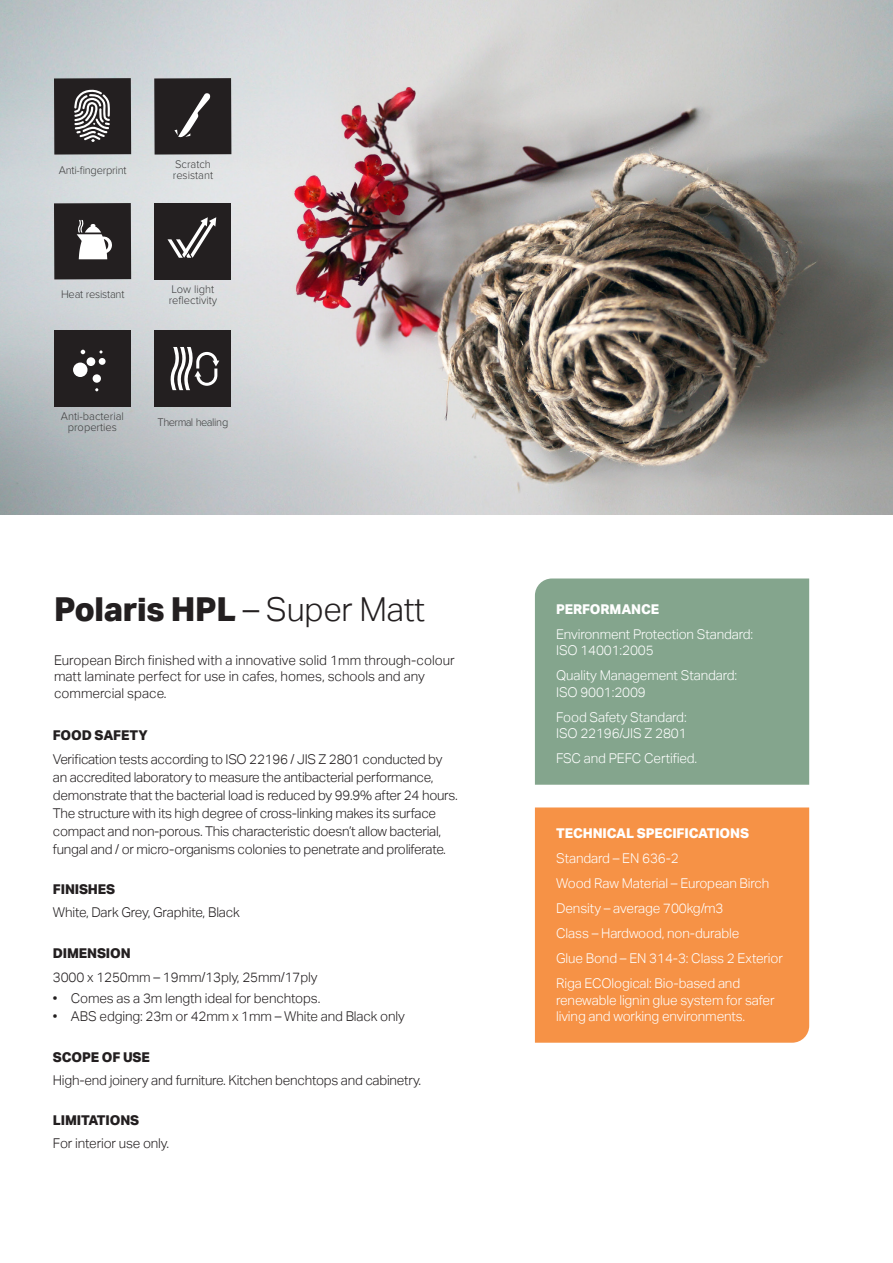
<style>
.page{position:relative;width:893px;height:1263px;background:#fff}
.page>*{position:absolute;margin:0;border:0;box-sizing:border-box;transform-origin:0 0}
.t1{font:800 33px "Aktiv Grotesk";letter-spacing:-.01em;color:#231f20}
.blurb{font:300 13.5px/18px "Aktiv Grotesk";letter-spacing:-.02em;color:#231f20}
.data{font:300 13.5px/16.5px "Aktiv Grotesk";letter-spacing:-.01em;color:#fff}
.data-2{font:300 13.5px "Aktiv Grotesk";letter-spacing:-.01em;color:#231f20}
.blurb-2{font:300 13.5px/16.5px "Aktiv Grotesk";color:#231f20}
.subhead{font:800 13.5px "Aktiv Grotesk";letter-spacing:-.01em;color:#231f20}
.subhead-2{font:800 13.5px "Aktiv Grotesk";letter-spacing:-.01em;color:#fff}
.t2{font:300 11.55px/11.1px "Proxima Nova";color:#3e3e3f}
.t3{font:300 11.55px "Proxima Nova";letter-spacing:-.02em;color:#3e3e3f}
.t4{font:300 11.55px "Proxima Nova";letter-spacing:-.05em;color:#3e3e3f}
.s1{font-weight:300}
</style>
<div class="page">
<img style="left:0;top:0;width:893px;height:514px">
<div style="left:535px;top:578px;width:274px;height:207px;background:#84a58d"></div>
<div style="left:535px;top:807px;width:274px;height:236px;background:#f69246"></div>
<div style="left:54px;top:78px;width:77px;height:77px;background:#231f20"></div>
<svg style="left:74px;top:89px;width:36px;height:53px"></svg>
<div style="left:154px;top:78px;width:77px;height:77px;background:#231f20"></div>
<svg style="left:174px;top:93px;width:37px;height:44px"></svg>
<div style="left:54px;top:203px;width:77px;height:76px;background:#231f20"></div>
<svg style="left:77px;top:220px;width:35px;height:39px"></svg>
<div style="left:155px;top:203px;width:76px;height:76px;background:#231f20"></div>
<svg style="left:167px;top:217px;width:49px;height:41px"></svg>
<div style="left:54px;top:330px;width:77px;height:76px;background:#231f20"></div>
<div style="left:93px;top:374px;width:8px;height:9px;background:#fff;border-radius:50%"></div>
<div style="left:73px;top:363px;width:14px;height:14px;background:#fff;border-radius:50%"></div>
<div style="left:99px;top:358px;width:7px;height:7px;background:#fff;border-radius:50%"></div>
<div style="left:87px;top:357px;width:8px;height:9px;background:#fff;border-radius:50%"></div>
<svg style="left:81px;top:350px;width:4px;height:4px"></svg>
<div style="left:155px;top:330px;width:76px;height:76px;background:#231f20"></div>
<svg style="left:170px;top:347px;width:49px;height:43px"></svg>
<p class="t3" style="left:59px;top:161px;width:69px">Anti-fingerprint</p>
<p class="t2" style="left:173px;top:158px;width:42px">Scratch resistant</p>
<p class="t3" style="left:61px;top:286px;width:65px">Heat resistant</p>
<p class="t2" style="left:169px;top:283px;width:50px">Low light reflectivity</p>
<p class="t2" style="left:61px;top:410px;width:65px;text-align:center">Anti-bacterial properties</p>
<p class="t4" style="left:158px;top:413px;width:72px">Thermal healing</p>
<p class="t1" style="left:54px;top:590px;width:373px">Polaris HPL <span class="s1">– Super Matt</span></p>
<p class="blurb-2" style="left:54px;top:652px;width:402px">European Birch finished with a innovative solid 1mm through-colour matt laminate perfect for use in cafes, homes, schools and any commercial space.</p>
<p class="subhead" style="left:53px;top:727px;width:96px">FOOD SAFETY</p>
<p class="blurb" style="left:53px;top:750px;width:406px">Verification tests according to ISO 22196 / JIS Z 2801 conducted by an accredited laboratory to measure the antibacterial performance, demonstrate that the bacterial load is reduced by 99.9% after 24 hours.<br>The structure with its high degree of cross-linking makes its surface compact and non-porous. This characteristic doesn’t allow bacterial, fungal and / or micro-organisms colonies to penetrate and proliferate.</p>
<p class="subhead" style="left:53px;top:882px;width:64px">FINISHES</p>
<p class="data-2" style="left:53px;top:905px;width:189px">White, Dark Grey, Graphite, Black</p>
<p class="subhead" style="left:53px;top:945px;width:79px">DIMENSION</p>
<p class="data-2" style="left:53px;top:970px;width:266px">3000 x 1250mm – 19mm/13ply, 25mm/17ply</p>
<p class="data-2" style="left:53px;top:990px;width:269px">• Comes as a 3m length ideal for benchtops.</p>
<p class="data-2" style="left:53px;top:1008px;width:353px">• ABS edging: 23m or 42mm x 1mm – White and Black only</p>
<p class="subhead" style="left:53px;top:1049px;width:98px">SCOPE OF USE</p>
<p class="data-2" style="left:53px;top:1072px;width:370px">High-end joinery and furniture. Kitchen benchtops and cabinetry.</p>
<p class="subhead" style="left:53px;top:1113px;width:88px">LIMITATIONS</p>
<p class="data-2" style="left:53px;top:1136px;width:118px">For interior use only.</p>
<p class="subhead-2" style="left:556px;top:601px;width:105px">PERFORMANCE</p>
<p class="data" style="left:556px;top:626px;width:199px">Environment Protection Standard:<br>ISO 14001:2005</p>
<p class="data" style="left:556px;top:667px;width:182px">Quality Management Standard:<br>ISO 9001:2009</p>
<p class="data" style="left:556px;top:709px;width:132px">Food Safety Standard:<br>ISO 22196/JIS Z 2801</p>
<p class="data" style="left:556px;top:750px;width:143px">FSC and PEFC Certified.</p>
<p class="subhead-2" style="left:556px;top:826px;width:194px">TECHNICAL SPECIFICATIONS</p>
<p class="data" style="left:556px;top:850px;width:124px">Standard – EN 636-2</p>
<p class="data" style="left:556px;top:875px;width:215px">Wood Raw Material – European Birch</p>
<p class="data" style="left:556px;top:900px;width:169px">Density – average 700kg/m3</p>
<p class="data" style="left:556px;top:925px;width:185px">Class – Hardwood, non-durable</p>
<p class="data" style="left:556px;top:950px;width:228px">Glue Bond – EN 314-3: Class 2 Exterior</p>
<p class="data" style="left:556px;top:975px;width:220px">Riga ECOlogical: Bio-based and renewable lignin glue system for safer living and working environments.</p>
</div>
